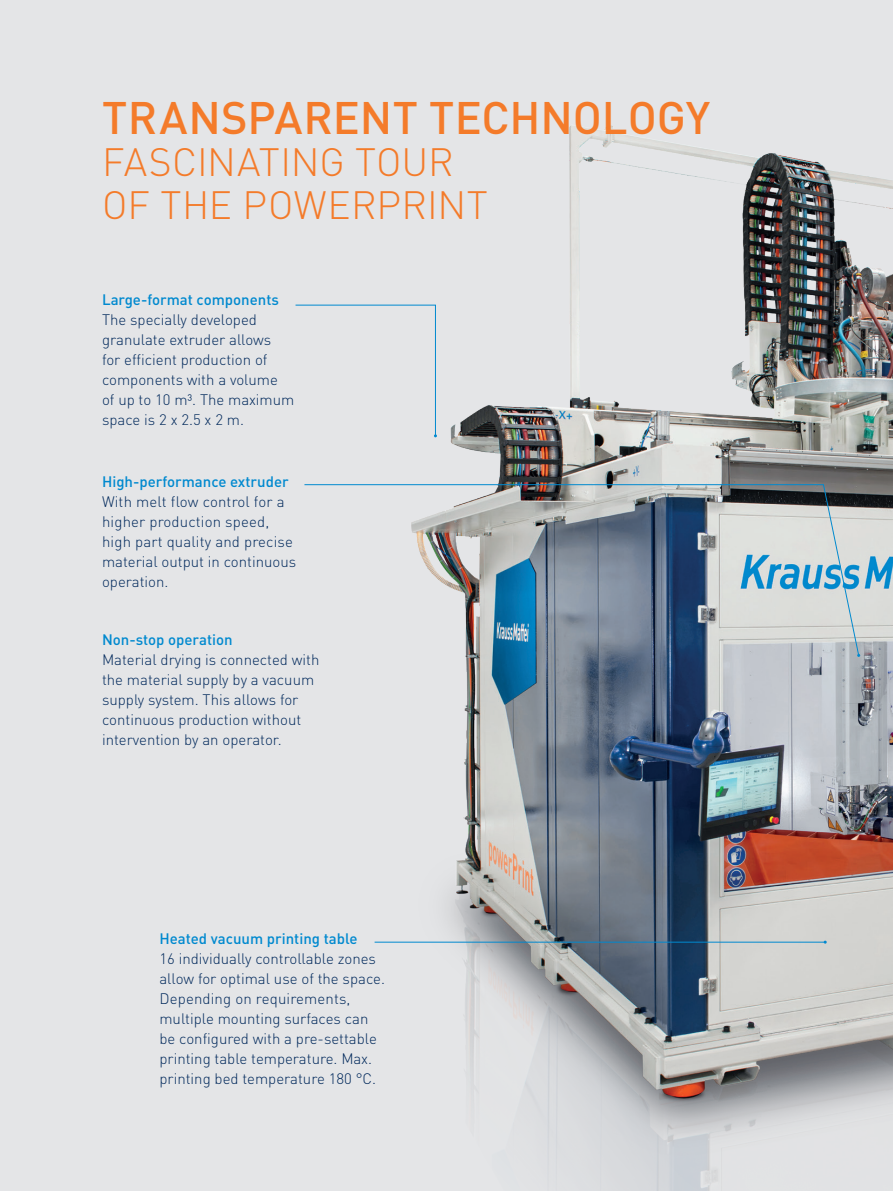
<style>
.page{position:relative;width:893px;height:1191px;background:#e4e5e7}
.page>*{position:absolute;margin:0;border:0;box-sizing:border-box;transform-origin:0 0}
.t1{font:500 45px "DIN Pro";color:#f47b2a}
.t2{font:300 39px/42px "DIN Pro";color:#f47b2a}
.t3{font:300 15px/20px "DIN Pro";color:#00285b}
.t4{font:500 15px "DIN Pro";color:#0089cf}
</style>
<div class="page">
<img style="left:374px;top:125px;width:519px;height:1066px">
<hr style="left:375px;top:941px;width:450px;height:1px;background:#0089cf">
<svg style="left:295px;top:304px;width:142px;height:133px"></svg>
<svg style="left:304px;top:484px;width:556px;height:172px"></svg>
<h1 class="t1" style="left:102px;top:82px;width:609px">TRANSPARENT TECHNOLOGY</h1>
<h2 class="t2" style="left:102px;top:138px;width:387px">FASCINATING TOUR<br>OF THE POWERPRINT</h2>
<p class="t4" style="left:102px;top:287px;width:178px">Large-format components</p>
<p class="t3" style="left:102px;top:308px;width:194px">The specially developed granulate extruder allows<br>for efficient production of components with a volume<br>of up to 10 m³. The maximum space is 2 x 2.5 x 2 m.</p>
<p class="t4" style="left:102px;top:470px;width:188px">High-performance extruder</p>
<p class="t3" style="left:102px;top:490px;width:196px">With melt flow control for a higher production speed, high part quality and precise material output in continuous operation.</p>
<p class="t4" style="left:102px;top:627px;width:132px">Non-stop operation</p>
<p class="t3" style="left:102px;top:648px;width:219px">Material drying is connected with the material supply by a vacuum supply system. This allows for continuous production without intervention by an operator.</p>
<p class="t4" style="left:159px;top:926px;width:200px">Heated vacuum printing table</p>
<p class="t3" style="left:159px;top:947px;width:227px">16 individually controllable zones allow for optimal use of the space.<br>Depending on requirements, multiple mounting surfaces can be configured with a pre-settable printing table temperature. Max. printing bed temperature 180 °C.</p>
</div>
